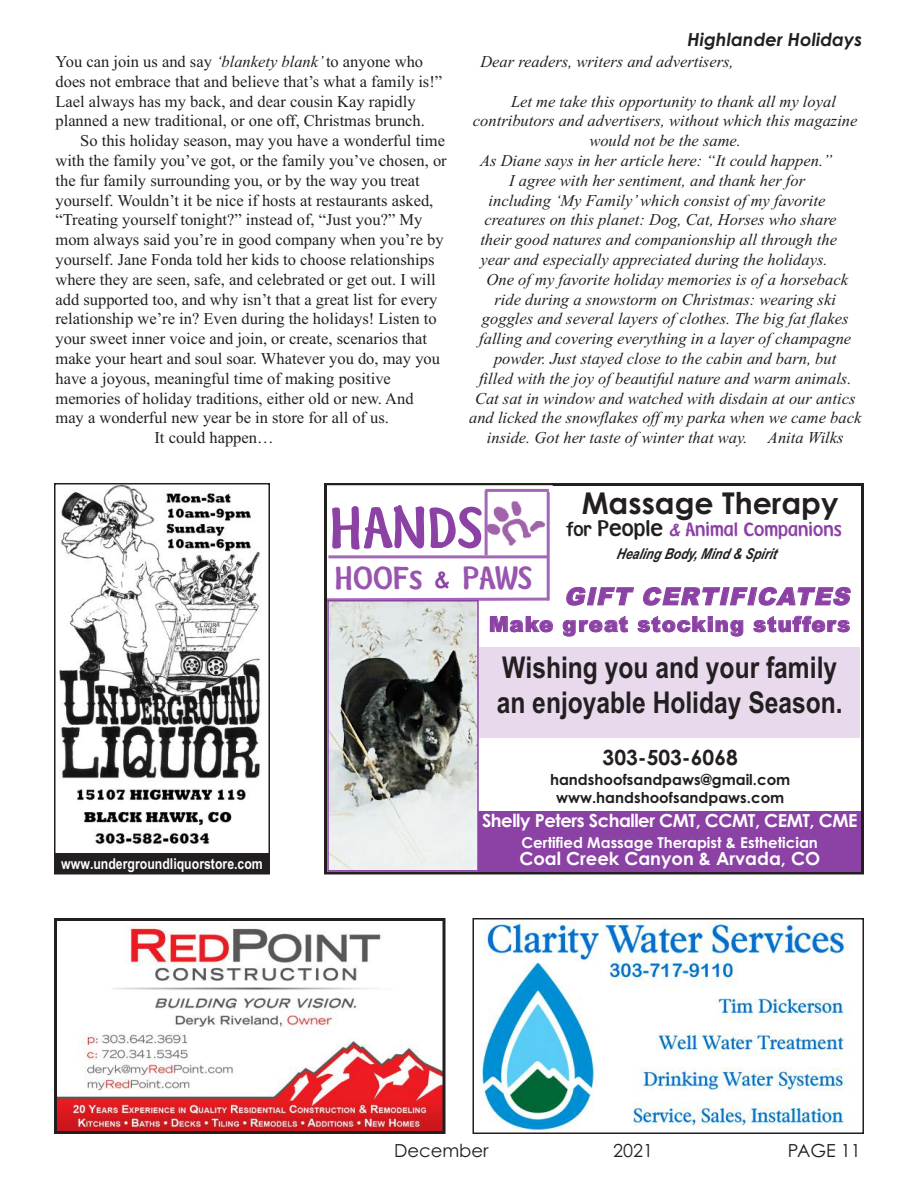
<style>
.page{position:relative;width:918px;height:1188px;background:#fff}
.page>*{position:absolute;margin:0;border:0;box-sizing:border-box;transform-origin:0 0}
.t1{font:54px "Pooh";color:#8c41a5}
.t2{font:30px/34.5px "Arial Narrow Bold TT";color:#231f20}
.t3{font:700 30px "Century Gothic";color:#231f20}
.t4{font:30px "Pooh";color:#9854ae}
.t5{font:italic 900 24px "Arial";color:#8c41a5}
.t6{font:900 21px "Arial";letter-spacing:.05em;color:#8c41a5}
.t7{font:700 21px "Century Gothic";color:#231f20}
.t8{font:700 18px "Century Gothic";letter-spacing:-.025em;color:#fff}
.t9{font:18px "Pooh";color:#8c41a5}
.t10{font:700 18px "Century Gothic";color:#fff}
.t11{font:18px "Century Gothic";color:#231f20}
.t12{font:italic 700 18px "Century Gothic";color:#231f20}
.t13{font:16.5px "Times New Roman";color:#231f20}
.t14{font:16.5px "Times New Roman PS Italic MT TT";color:#231f20}
.t15{font:700 15px/18px "Century Gothic";color:#231f20;text-align:center}
.t16{font:700 15px "Century Gothic";color:#fff}
.t17{font:700 15px "Arial Narrow";color:#fff}
.t18{font:italic 700 15px "Arial Narrow";color:#231f20}
.s1{font-family:"Times New Roman PS Italic MT TT"}
.s2{color:#231f20}
.s3{font-size:21px;color:#231f20}
.s4{font-style:italic}
.s5{font-size:24px;color:#8c41a5}
</style>
<div class="page">
<div style="left:324px;top:483px;width:540px;height:391px;border:3px solid #231f20"></div>
<div style="left:327px;top:485px;width:226px;height:118px;border:2px solid #fff"></div>
<img style="left:488px;top:500px;width:59px;height:46px">
<svg style="left:324px;top:596px;width:228px;height:7px"></svg>
<hr style="left:485px;top:490px;width:3px;height:65px;background:#a367b7">
<hr style="left:485px;top:489px;width:64px;height:3px;background:#a367b7">
<hr style="left:547px;top:492px;width:3px;height:108px;background:#a367b7">
<hr style="left:328px;top:555px;width:219px;height:3px;background:#a367b7">
<div style="left:478px;top:811px;width:383px;height:61px;background:#8c41a5"></div>
<img style="left:330px;top:603px;width:146px;height:266px">
<div style="left:327px;top:600px;width:152px;height:272px;border:2px solid #8c41a5"></div>
<div style="left:479px;top:647px;width:381px;height:91px;background:#e8d9ed"></div>
<img style="left:57px;top:486px;width:210px;height:368px">
<div style="left:54px;top:483px;width:216px;height:391px;border:2px solid #231f20"></div>
<div style="left:56px;top:854px;width:213px;height:19px;background:#231f20"></div>
<img style="left:483px;top:921px;width:370px;height:205px">
<div style="left:472px;top:918px;width:392px;height:216px;border:2px solid #231f20"></div>
<div style="left:478px;top:963px;width:130px;height:169px;background:#fff"></div>
<img style="left:479px;top:963px;width:116px;height:169px">
<img style="left:58px;top:925px;width:384px;height:205px">
<div style="left:54px;top:918px;width:392px;height:216px;border:3px solid #231f20"></div>
<p class="t13" style="left:56px;top:52px;width:369px">You can join us and say <span class="s1">‘blankety blank’</span>to anyone who</p>
<p class="t13" style="left:56px;top:71px;width:388px">does not embrace that and believe that’s what a family is!”</p>
<p class="t13" style="left:55px;top:91px;width:362px">Lael always has my back, and dear cousin Kay rapidly</p>
<p class="t13" style="left:55px;top:111px;width:371px">planned a new traditional, or one off, Christmas brunch.</p>
<p class="t13" style="left:80px;top:131px;width:366px">So this holiday season, may you have a wonderful time</p>
<p class="t13" style="left:55px;top:151px;width:393px">with the family you’ve got, or the family you’ve chosen, or</p>
<p class="t13" style="left:55px;top:170px;width:366px">the fur family surrounding you, or by the way you treat</p>
<p class="t13" style="left:55px;top:190px;width:379px">yourself. Wouldn’t it be nice if hosts at restaurants asked,</p>
<p class="t13" style="left:55px;top:210px;width:368px">“Treating yourself tonight?” instead of, “Just you?” My</p>
<p class="t13" style="left:55px;top:230px;width:390px">mom always said you’re in good company when you’re by</p>
<p class="t13" style="left:55px;top:250px;width:380px">yourself. Jane Fonda told her kids to choose relationships</p>
<p class="t13" style="left:55px;top:269px;width:382px">where they are seen, safe, and celebrated or get out. I will</p>
<p class="t13" style="left:55px;top:289px;width:383px">add supported too, and why isn’t that a great list for every</p>
<p class="t13" style="left:55px;top:309px;width:383px">relationship we’re in? Even during the holidays! Listen to</p>
<p class="t13" style="left:55px;top:329px;width:373px">your sweet inner voice and join, or create, scenarios that</p>
<p class="t13" style="left:55px;top:349px;width:386px">make your heart and soul soar. Whatever you do, may you</p>
<p class="t13" style="left:55px;top:368px;width:337px">have a joyous, meaningful time of making positive</p>
<p class="t13" style="left:55px;top:388px;width:360px">memories of holiday traditions, either old or new. And</p>
<p class="t13" style="left:55px;top:408px;width:335px">may a wonderful new year be in store for all of us.</p>
<p class="t13" style="left:154px;top:428px;width:121px">It could happen…</p>
<p class="t12" style="left:688px;top:29px;width:176px">Highlander Holidays</p>
<p class="t14" style="left:480px;top:52px;width:255px">Dear readers, writers and advertisers,</p>
<p class="t14" style="left:511px;top:91px;width:326px">Let me take this opportunity to thank all my loyal</p>
<p class="t14" style="left:473px;top:111px;width:386px">contributors and advertisers, without which this magazine</p>
<p class="t14" style="left:589px;top:131px;width:153px">would not be the same.</p>
<p class="t14" style="left:480px;top:151px;width:354px">As Diane says in her article here: “It could happen.”</p>
<p class="t14" style="left:509px;top:170px;width:297px">I agree with her sentiment, and thank her for</p>
<p class="t14" style="left:489px;top:190px;width:338px">including ‘My Family’which consist of my favorite</p>
<p class="t14" style="left:484px;top:210px;width:353px">creatures on this planet: Dog, Cat, Horses who share</p>
<p class="t14" style="left:480px;top:230px;width:358px">their good natures and companionship all through the</p>
<p class="t14" style="left:480px;top:250px;width:349px">year and especially appreciated during the holidays.</p>
<p class="t14" style="left:487px;top:269px;width:363px">One of my favorite holiday memories is of a horseback</p>
<p class="t14" style="left:495px;top:289px;width:343px">ride during a snowstorm on Christmas: wearing ski</p>
<p class="t14" style="left:482px;top:309px;width:368px">goggles and several layers of clothes. The big fat flakes</p>
<p class="t14" style="left:479px;top:329px;width:374px">falling and covering everything in a layer of champagne</p>
<p class="t14" style="left:494px;top:349px;width:344px">powder. Just stayed close to the cabin and barn, but</p>
<p class="t14" style="left:479px;top:368px;width:374px">filled with the joy of beautiful nature and warm animals.</p>
<p class="t14" style="left:475px;top:388px;width:382px">Cat sat in window and watched with disdain at our antics</p>
<p class="t14" style="left:469px;top:408px;width:394px">and licked the snowflakes off my parka when we came back</p>
<p class="t14" style="left:487px;top:428px;width:358px">inside. Got her taste of winter that way. Anita Wilks</p>
<p class="t3" style="left:582px;top:486px;width:258px">Massage Therapy</p>
<p class="t9" style="left:567px;top:517px;width:277px"><span class="s2">for</span> <span class="s3">People</span> <span class="s4">&amp;</span>Animal Companions</p>
<p class="t18" style="left:616px;top:545px;width:162px">HealingBody,Mind &amp;Spirit</p>
<p class="t1" style="left:329px;top:492px;width:155px">HANDS</p>
<p class="t4" style="left:335px;top:558px;width:199px">HOOFs <span class="s5">&amp;</span> PAWS</p>
<p class="t5" style="left:564px;top:583px;width:292px">GIFT CERTIFICATES</p>
<p class="t6" style="left:489px;top:612px;width:363px">Make great stocking stuffers</p>
<p class="t2" style="left:497px;top:650px;width:347px">Wishing you and your family an enjoyable Holiday Season.</p>
<p class="t17" style="left:61px;top:855px;width:203px">www.undergroundliquorstore.com</p>
<p class="t7" style="left:603px;top:745px;width:137px">303-503-6068</p>
<p class="t15" style="left:550px;top:771px;width:242px">handshoofsandpaws@gmail.com www.handshoofsandpaws.com</p>
<p class="t8" style="left:482px;top:811px;width:377px">Shelly Peters Schaller CMT, CCMT, CEMT, CME</p>
<p class="t16" style="left:522px;top:834px;width:298px">Certified Massage Therapist &amp; Esthetician</p>
<p class="t10" style="left:519px;top:848px;width:302px">Coal Creek Canyon &amp; Arvada, CO</p>
<p class="t11" style="left:394px;top:1140px;width:96px">December</p>
<p class="t11" style="left:613px;top:1140px;width:41px">2021</p>
<p class="t11" style="left:788px;top:1140px;width:74px">PAGE 11</p>
</div>
